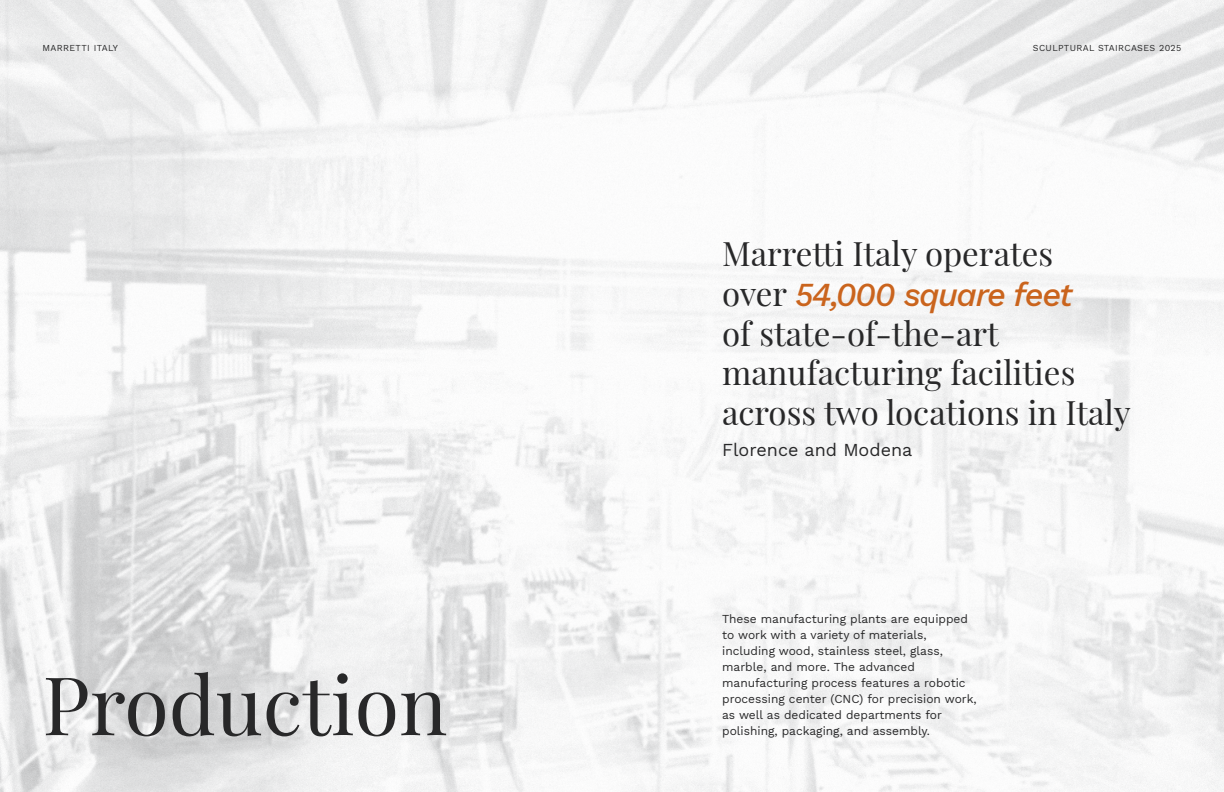
<style>
.page{position:relative;width:1224px;height:792px;background:#fff}
.page>*{position:absolute;margin:0;border:0;box-sizing:border-box;transform-origin:0 0}
.t1{font:81px "Playfair Display";color:#282829}
.t2{font:33px/39.6px "Playfair Display";color:#282829}
.t3{font:italic 500 33px "Work Sans";letter-spacing:-.04em;color:#ca641d}
.t4{font:18px "Work Sans";color:#282829}
.t5{font:12px/16px "Work Sans";color:#282829}
.t6{font:9px "Work Sans";letter-spacing:.04em;color:#282829}
.s1{font-family:"Playfair Display";font-weight:400;font-style:normal;color:#282829}
</style>
<div class="page">
<img style="left:0;top:0;width:1224px;height:792px">
<p class="t6" style="left:43px;top:41px;width:77px">MARRETTI ITALY</p>
<p class="t6" style="left:1033px;top:41px;width:150px">SCULPTURAL STAIRCASES 2025</p>
<h1 class="t1" style="left:43px;top:641px;width:406px">Production</h1>
<h2 class="t2" style="left:722px;top:232px;width:333px">Marretti Italy operates</h2>
<h2 class="t3" style="left:722px;top:270px;width:352px"><span class="s1">over</span> 54,000 square feet</h2>
<h2 class="t2" style="left:722px;top:311px;width:410px">of state-of-the-art manufacturing facilities across two locations in Italy</h2>
<h3 class="t4" style="left:722px;top:436px;width:192px">Florence and Modena</h3>
<p class="t5" style="left:722px;top:611px;width:256px">These manufacturing plants are equipped to work with a variety of materials, including wood, stainless steel, glass, marble, and more. The advanced manufacturing process features a robotic processing center (CNC) for precision work, as well as dedicated departments for polishing, packaging, and assembly.</p>
</div>
